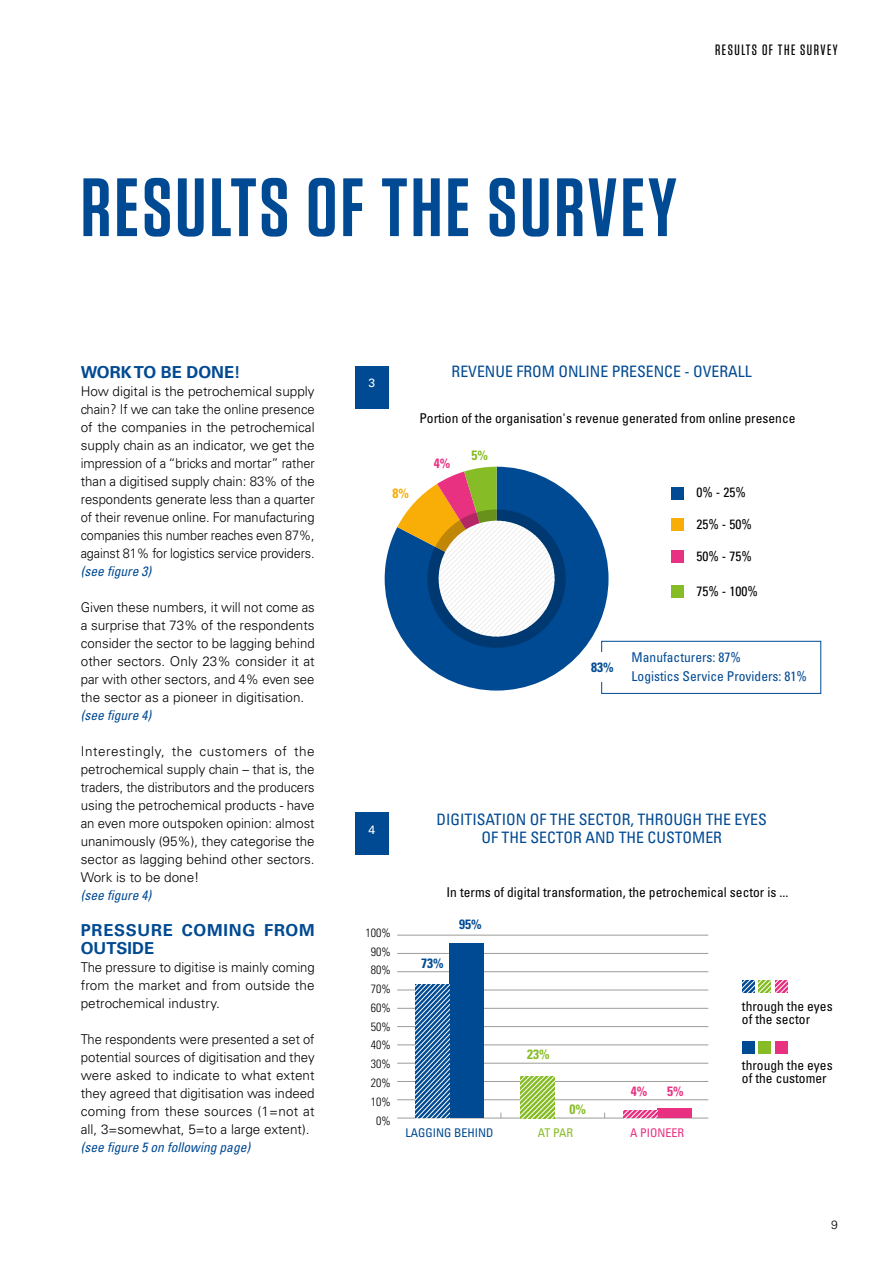
<style>
.page{position:relative;width:893px;height:1263px;background:#fff}
.page>*{position:absolute;margin:0;border:0;box-sizing:border-box;transform-origin:0 0}
.t1{font:600 82.5px "Tungsten";letter-spacing:.04em;color:#004a93}
.t2{font:700 16.5px/18px "Univers LT Std";letter-spacing:.035em;color:#004a93}
.t3{font:700 16.5px "Univers LT Std";color:#004a93}
.t4{font:condensed 15.75px/18px "Univers LT Std";color:#004a93;text-align:center}
.t5{font:500 15px "Tungsten";letter-spacing:.1em;color:#000}
.t6{font:300 13.5px/18px "Univers LT Std";color:#000;text-align:justify}
.t7{font:300 13.5px/18px "Univers LT Std";color:#000;text-align:justify;scale:.96 1}
.t8{font:condensed 13.5px/13.2px "Univers LT Std";color:#000}
.t9{font:italic condensed 13.5px "Univers LT Std";color:#004a93}
.t10{font:condensed 13.5px/19.2px "Univers LT Std";color:#004a93}
.t11{font:700 condensed 13.5px "Univers LT Std";color:#004a93}
.t12{font:700 condensed 13.5px "Univers LT Std";color:#86bc25}
.t13{font:700 condensed 13.5px "Univers LT Std";color:#e83181}
.t14{font:700 condensed 13.5px "Univers LT Std";color:#f8ad07}
.t15{font:300 condensed 12px "Univers LT Std";color:#000}
.t16{font:condensed 12px "Univers LT Std";color:#004a93}
.t17{font:condensed 12px "Univers LT Std";color:#e83181}
.t18{font:condensed 12px "Univers LT Std";color:#86bc25}
.t19{font:12px "Univers LT Std";color:#fff}
.t20{font:300 12px "Univers LT Std";color:#000}
</style>
<div class="page">
<div style="left:601px;top:641px;width:220px;height:53px;border:1px solid #004a93"></div>
<svg style="left:385px;top:482px;width:223px;height:208px;fill:#004a93"></svg>
<div style="left:427px;top:509px;width:139px;height:139px;background:#003972;border-radius:50%"></div>
<div style="left:671px;top:518px;width:13px;height:13px;background:#f8ad07"></div>
<div style="left:671px;top:550px;width:13px;height:13px;background:#e83181"></div>
<div style="left:671px;top:585px;width:13px;height:13px;background:#86bc25"></div>
<div style="left:671px;top:487px;width:13px;height:12px;background:#004a93"></div>
<svg style="left:397px;top:467px;width:157px;height:169px"></svg>
<hr style="left:397px;top:1118px;width:311px;height:1px;background:#9d9d9c">
<hr style="left:397px;top:1099px;width:311px;height:1px;background:#9d9d9c">
<hr style="left:397px;top:1081px;width:311px;height:1px;background:#9d9d9c">
<hr style="left:397px;top:1063px;width:311px;height:1px;background:#9d9d9c">
<hr style="left:397px;top:1045px;width:311px;height:1px;background:#9d9d9c">
<hr style="left:397px;top:1026px;width:311px;height:1px;background:#9d9d9c">
<hr style="left:397px;top:1008px;width:311px;height:1px;background:#9d9d9c">
<hr style="left:397px;top:990px;width:311px;height:1px;background:#9d9d9c">
<hr style="left:397px;top:971px;width:311px;height:1px;background:#9d9d9c">
<hr style="left:397px;top:953px;width:311px;height:1px;background:#9d9d9c">
<hr style="left:397px;top:935px;width:311px;height:1px;background:#9d9d9c">
<div style="left:449px;top:943px;width:34px;height:175px;background:#004a93"></div>
<div style="left:657px;top:1108px;width:34px;height:10px;background:#e83181"></div>
<svg style="left:415px;top:984px;width:34px;height:134px"></svg>
<svg style="left:521px;top:1076px;width:34px;height:42px"></svg>
<svg style="left:623px;top:1111px;width:34px;height:7px"></svg>
<div style="left:742px;top:1041px;width:13px;height:13px;background:#004a93"></div>
<div style="left:758px;top:1041px;width:13px;height:13px;background:#86bc25"></div>
<div style="left:775px;top:1041px;width:13px;height:13px;background:#e83181"></div>
<svg style="left:742px;top:980px;width:46px;height:13px"></svg>
<div style="left:355px;top:366px;width:33px;height:42px;background:#004a93"></div>
<div style="left:355px;top:812px;width:33px;height:43px;background:#004a93"></div>
<p class="t5" style="left:715px;top:41px;width:124px">RESULTS OF THE SURVEY</p>
<h1 class="t1" style="left:81px;top:164px;width:597px">RESULTS OF THE SURVEY</h1>
<p class="t3" style="left:81px;top:363px;width:161px">WORK TO BE DONE!</p>
<p class="t6" style="left:81px;top:382px;width:235px">How digital is the petrochemical supply chain? If we can take the online presence of the companies in the petrochemical supply chain as an indicator, we get the impression of a “bricks and mortar” rather than a digitised supply chain: 83% of the respondents generate less than a quarter of their revenue online. For manufacturing companies this number reaches even 87%, against 81% for logistics service providers.</p>
<p class="t9" style="left:81px;top:563px;width:72px">(see figure 3)</p>
<p class="t6" style="left:81px;top:598px;width:236px">Given these numbers, it will not come as a surprise that 73% of the respondents consider the sector to be lagging behind other sectors. Only 23% consider it at par with other sectors, and 4% even see the sector as a pioneer in digitisation.</p>
<p class="t9" style="left:81px;top:707px;width:72px">(see figure 4)</p>
<p class="t6" style="left:81px;top:742px;width:235px">Interestingly, the customers of the petrochemical supply chain – that is, the traders, the distributors and the producers using the petrochemical products - have an even more outspoken opinion: almost unanimously (95%), they categorise the sector as lagging behind other sectors.<br>Work is to be done!</p>
<p class="t9" style="left:81px;top:887px;width:72px">(see figure 4)</p>
<p class="t2" style="left:81px;top:921px;width:235px">PRESSURE COMING FROM<br>OUTSIDE</p>
<p class="t6" style="left:81px;top:958px;width:235px">The pressure to digitise is mainly coming from the market and from outside the petrochemical industry.</p>
<p class="t7" style="left:81px;top:1030px;width:245px">The respondents were presented a set of potential sources of digitisation and they were asked to indicate to what extent they agreed that digitisation was indeed coming from these sources (1=not at all, 3=somewhat, 5=to a large extent).</p>
<p class="t9" style="left:81px;top:1139px;width:171px">(see figure 5 on following page)</p>
<p class="t19" style="left:368px;top:376px;width:8px">3</p>
<p class="t4" style="left:452px;top:362px;width:302px">REVENUE FROM ONLINE PRESENCE - OVERALL</p>
<p class="t14" style="left:392px;top:484px;width:18px">8%</p>
<p class="t8" style="left:419px;top:411px;width:378px">Portion of the organisation's revenue generated from online presence</p>
<p class="t13" style="left:434px;top:455px;width:18px">4%</p>
<p class="t12" style="left:471px;top:447px;width:18px">5%</p>
<p class="t8" style="left:696px;top:486px;width:51px">0% - 25%</p>
<p class="t8" style="left:696px;top:518px;width:57px">25% - 50%</p>
<p class="t8" style="left:696px;top:550px;width:57px">50% - 75%</p>
<p class="t8" style="left:696px;top:585px;width:63px">75% - 100%</p>
<p class="t11" style="left:591px;top:659px;width:24px">83%</p>
<p class="t10" style="left:632px;top:647px;width:177px">Manufacturers: 87%<br>Logistics Service Providers: 81%</p>
<p class="t19" style="left:368px;top:822px;width:8px">4</p>
<p class="t15" style="left:366px;top:925px;width:27px">100%</p>
<p class="t15" style="left:371px;top:944px;width:21px">90%</p>
<p class="t15" style="left:371px;top:963px;width:21px">80%</p>
<p class="t15" style="left:371px;top:982px;width:21px">70%</p>
<p class="t15" style="left:371px;top:1000px;width:21px">60%</p>
<p class="t15" style="left:371px;top:1019px;width:21px">50%</p>
<p class="t15" style="left:371px;top:1038px;width:21px">40%</p>
<p class="t15" style="left:371px;top:1057px;width:21px">30%</p>
<p class="t15" style="left:371px;top:1075px;width:21px">20%</p>
<p class="t15" style="left:371px;top:1094px;width:21px">10%</p>
<p class="t15" style="left:376px;top:1113px;width:16px">0%</p>
<p class="t4" style="left:436px;top:810px;width:332px">DIGITISATION OF THE SECTOR, THROUGH THE EYES<br>OF THE SECTOR AND THE CUSTOMER</p>
<p class="t8" style="left:446px;top:885px;width:343px">In terms of digital transformation, the petrochemical sector is ...</p>
<p class="t11" style="left:421px;top:955px;width:24px">73%</p>
<p class="t11" style="left:459px;top:916px;width:24px">95%</p>
<p class="t12" style="left:527px;top:1046px;width:24px">23%</p>
<p class="t12" style="left:570px;top:1101px;width:18px">0%</p>
<p class="t13" style="left:631px;top:1082px;width:18px">4%</p>
<p class="t13" style="left:667px;top:1082px;width:18px">5%</p>
<p class="t8" style="left:742px;top:999px;width:92px">through the eyes of the sector</p>
<p class="t8" style="left:742px;top:1058px;width:92px">through the eyes of the customer</p>
<p class="t16" style="left:405px;top:1125px;width:89px">LAGGING BEHIND</p>
<p class="t18" style="left:538px;top:1125px;width:37px">AT PAR</p>
<p class="t17" style="left:630px;top:1125px;width:56px">A PIONEER</p>
<p class="t20" style="left:831px;top:1217px;width:8px">9</p>
</div>
